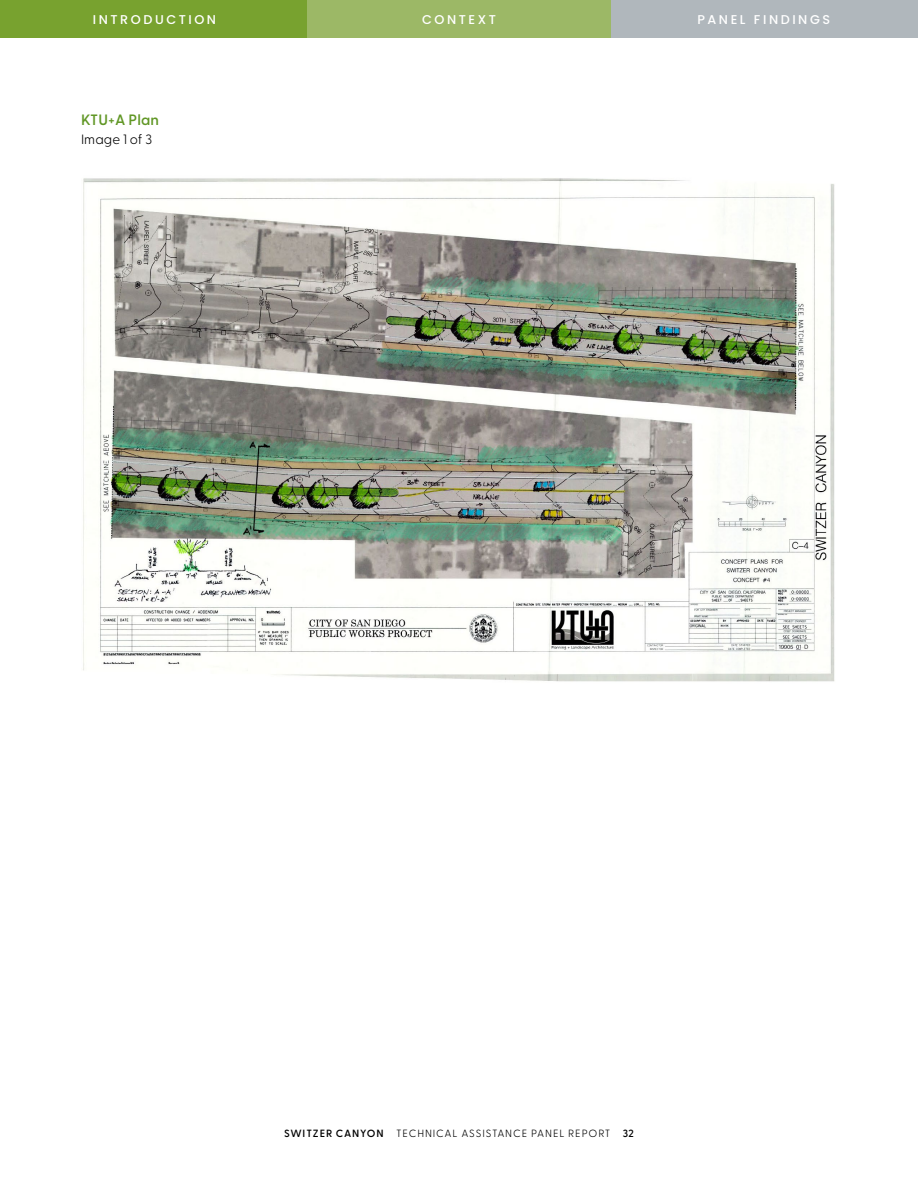
<style>
.page{position:relative;width:918px;height:1188px;background:#fff}
.page>*{position:absolute;margin:0;border:0;box-sizing:border-box;transform-origin:0 0}
.t1{font:600 15px "Greycliff CF";letter-spacing:.005em;color:#619726}
.t2{font:300 13.5px "Greycliff CF";letter-spacing:.005em;color:#000}
.t3{font:500 12.75px "Poppins";letter-spacing:.2em;color:#fff}
.t4{font:300 10.5px "Greycliff CF";letter-spacing:.085em;color:#000}
.s1{font-weight:600}
</style>
<div class="page">
<div style="left:0;top:0;width:307px;height:38px;background:#78a22f"></div>
<div style="left:307px;top:0;width:305px;height:38px;background:#9cb866"></div>
<div style="left:611px;top:0;width:307px;height:38px;background:#b0b7bc"></div>
<img style="left:83px;top:178px;width:752px;height:504px">
<p class="t3" style="left:93px;top:12px;width:125px">INTRODUCTION</p>
<p class="t3" style="left:422px;top:12px;width:75px">CONTEXT</p>
<p class="t3" style="left:697px;top:12px;width:134px">PANEL FINDINGS</p>
<h1 class="t1" style="left:81px;top:109px;width:80px">KTU+A Plan</h1>
<p class="t2" style="left:81px;top:129px;width:73px">Image 1 of 3</p>
<p class="t4" style="left:284px;top:1125px;width:351px"><span class="s1">SWITZER CANYON</span> TECHNICAL ASSISTANCE PANEL REPORT <span class="s1">32</span></p>
</div>
